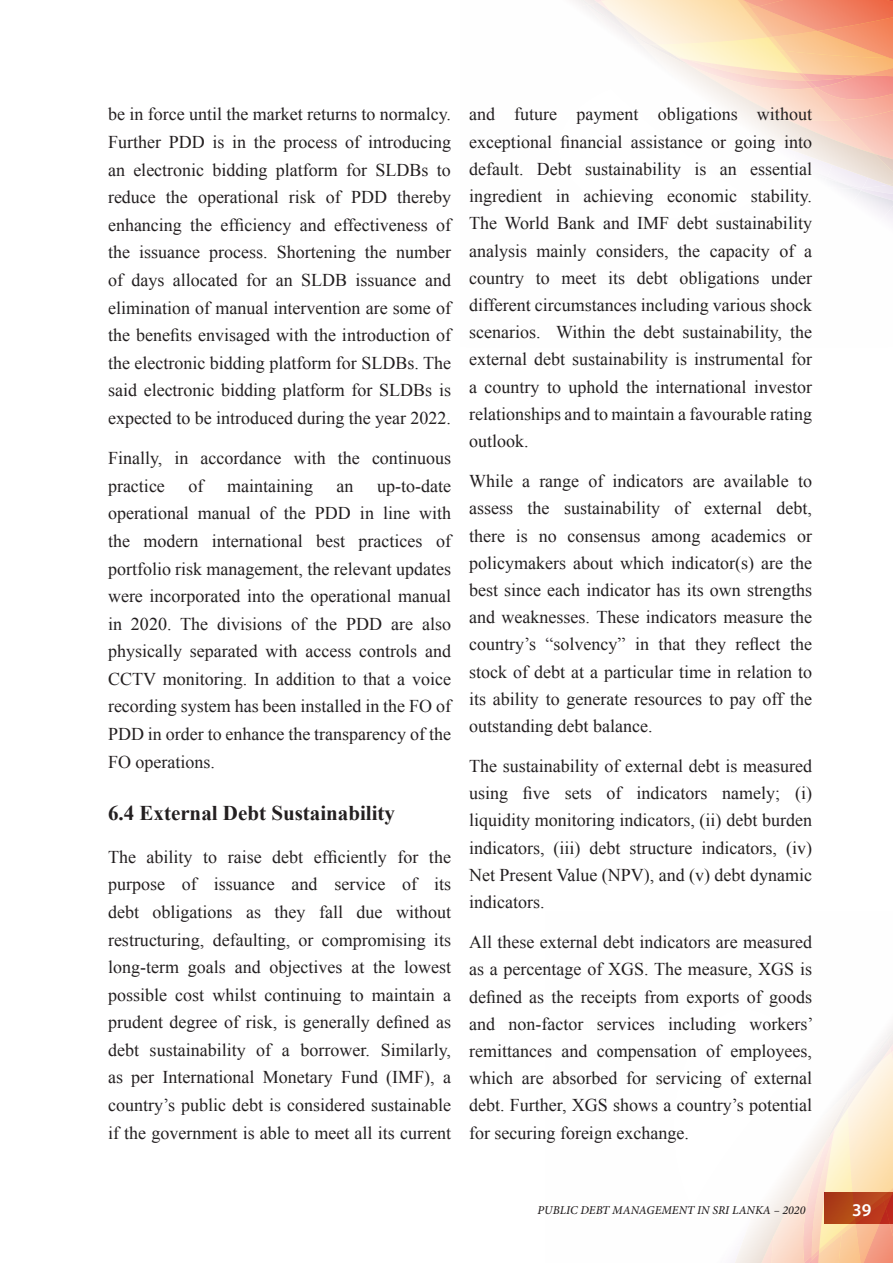
<style>
.page{position:relative;width:893px;height:1263px;background:#fff}
.page>*{position:absolute;margin:0;border:0;box-sizing:border-box;transform-origin:0 0}
.t1{font:700 21px "Times New Roman";color:#231f20}
.t2{font:18px/27.2px "Times New Roman";color:#231f20;text-align:justify}
.t3{font:600 18px "Myriad Pro";color:#fff}
.t4{font:italic 500 12px "Minion Pro";color:#231f20}
</style>
<div class="page">
<svg style="left:813px;top:1037px;width:80px;height:226px;background:#eebe9c"></svg>
<img style="left:813px;top:1160px;width:17px;height:101px">
<img style="left:813px;top:1160px;width:6px;height:77px">
<img style="left:734px;top:1160px;width:57px;height:47px">
<img style="left:739px;top:1160px;width:29px;height:7px">
<img style="left:791px;top:1037px;width:58px;height:123px">
<img style="left:848px;top:1037px;width:39px;height:36px">
<img style="left:885px;top:1033px;width:8px;height:4px">
<img style="left:888px;top:1026px;width:5px;height:10px">
<svg style="left:586px;top:0;width:307px;height:191px;background:#f7c6a7"></svg>
<img style="left:855px;top:183px;width:6px;height:4px">
<img style="left:586px;top:73px;width:201px;height:118px">
<img style="left:821px;top:187px;width:40px;height:22px">
<img style="left:601px;top:79px;width:220px;height:112px">
<img style="left:611px;top:120px;width:172px;height:71px">
<img style="left:821px;top:178px;width:34px;height:10px">
<img style="left:616px;top:85px;width:210px;height:102px">
<img style="left:617px;top:86px;width:174px;height:93px">
<img style="left:640px;top:101px;width:116px;height:67px">
<img style="left:666px;top:124px;width:50px;height:29px">
<img style="left:586px;top:43px;width:123px;height:77px">
<img style="left:586px;top:5px;width:36px;height:40px">
<img style="left:581px;top:4px;width:5px;height:4px">
<p class="t2" style="left:108px;top:100px;width:345px;line-height:27.6px">be in force until the market returns to normalcy.<br>Further PDD is in the process of introducing an electronic bidding platform for SLDBs to reduce the operational risk of PDD thereby enhancing the efficiency and effectiveness of the issuance process. Shortening the number of days allocated for an SLDB issuance and elimination of manual intervention are some of the benefits envisaged with the introduction of the electronic bidding platform for SLDBs. The said electronic bidding platform for SLDBs is expected to be introduced during the year 2022.</p>
<p class="t2" style="left:108px;top:444px;width:344px;line-height:27.6px">Finally, in accordance with the continuous practice</p>
<p class="t2" style="left:108px;top:472px;width:344px;line-height:27.6px;text-indent:269px">up-to-date operational manual of the PDD in line with the modern international best practices of portfolio risk management, the relevant updates were incorporated into the operational manual in 2020. The divisions of the PDD are also physically separated with access controls and CCTV monitoring. In addition to that a voice recording system has been installed in the FO of PDD in order to enhance the transparency of the FO operations.</p>
<p class="t1" style="left:108px;top:799px;width:289px">6.4 External Debt Sustainability</p>
<p class="t2" style="left:108px;top:843px;width:344px;line-height:27.6px">The ability to raise debt efficiently for the purpose of issuance and service of its debt obligations as they fall due without restructuring, defaulting, or compromising its long-term goals and objectives at the lowest possible cost whilst continuing to maintain a prudent degree of risk, is generally defined as debt sustainability of a borrower. Similarly, as per International Monetary Fund (IMF), a country’s public debt is considered sustainable if the government is able to meet all its current</p>
<p class="t2" style="left:188px;top:472px;width:16px">of</p>
<p class="t2" style="left:227px;top:472px;width:87px">maintaining</p>
<p class="t2" style="left:336px;top:472px;width:18px">an</p>
<p class="t2" style="left:469px;top:101px;width:345px">and future payment obligations without exceptional financial assistance or going into default. Debt sustainability is an essential ingredient in achieving economic stability.<br>The World Bank and IMF debt sustainability analysis mainly considers, the capacity of a country to meet its debt obligations under different circumstances including various shock scenarios. Within the debt sustainability, the external debt sustainability is instrumental for a country to uphold the international investor relationships and to maintain a favourable rating outlook.</p>
<p class="t2" style="left:469px;top:467px;width:345px">While a range of indicators are available to assess the sustainability of external debt, there is no consensus among academics or policymakers about which indicator(s) are the best since each indicator has its own strengths and weaknesses. These indicators measure the country’s “solvency” in that they reflect the stock of debt at a particular time in relation to its ability to generate resources to pay off the outstanding debt balance.</p>
<p class="t2" style="left:469px;top:752px;width:344px">The sustainability of external debt is measured using five sets of indicators namely; (i) liquidity monitoring indicators, (ii) debt burden indicators, (iii) debt structure indicators, (iv)<br>Net Present Value (NPV), and (v) debt dynamic indicators.</p>
<p class="t2" style="left:469px;top:928px;width:346px">All these external debt indicators are measured as a percentage of XGS. The measure, XGS is defined as the receipts from exports of goods and non-factor services including workers’ remittances and compensation of employees, which are absorbed for servicing of external debt. Further, XGS shows a country’s potential for securing foreign exchange.</p>
<p class="t4" style="left:537px;top:1202px;width:269px">PUBLIC DEBT MANAGEMENT IN SRI LANKA – 2020</p>
<p class="t3" style="left:852px;top:1198px;width:21px">39</p>
</div>
